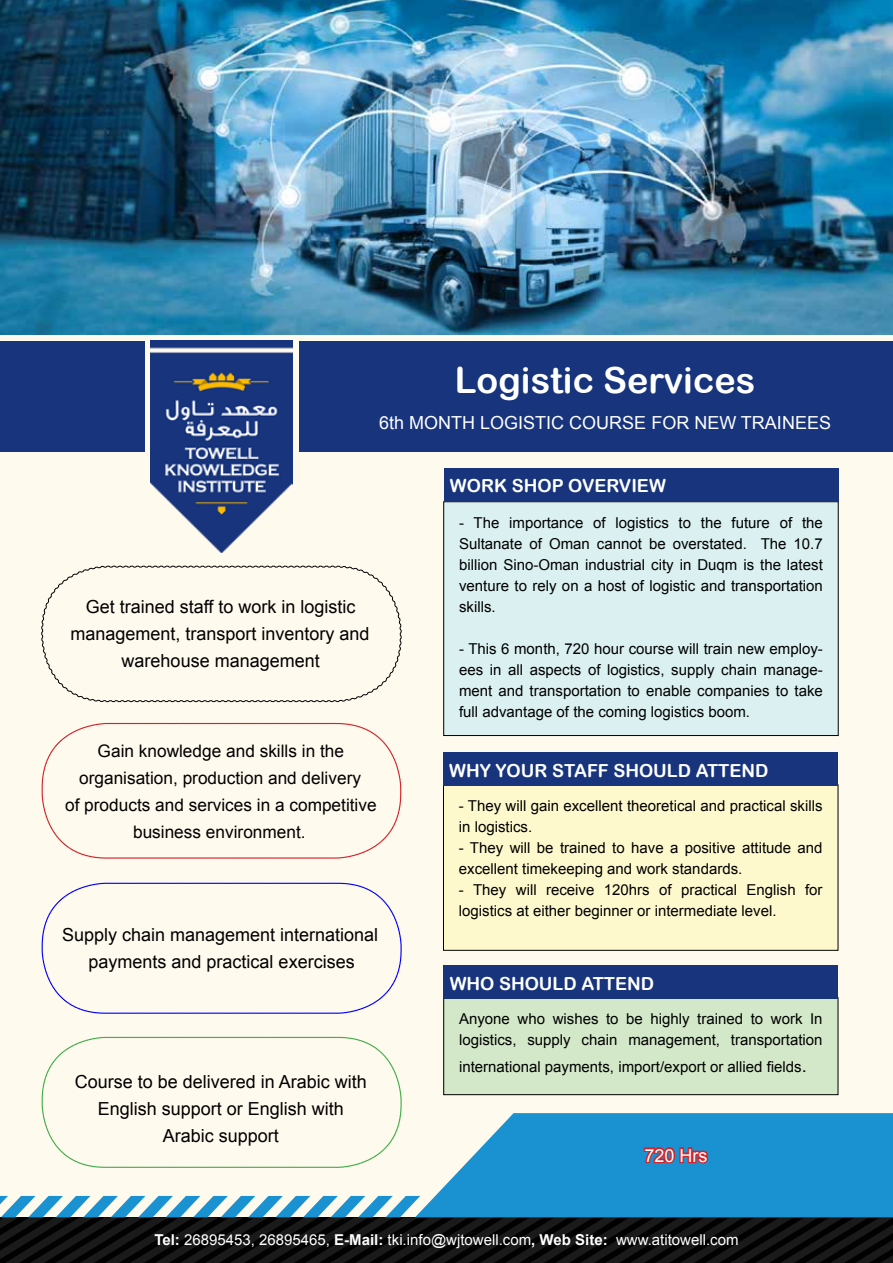
<style>
.page{position:relative;width:893px;height:1263px;background:#fffaee}
.page>*{position:absolute;margin:0;border:0;box-sizing:border-box;transform-origin:0 0}
.t1{font:36px "Arial Rounded MT Bold";color:#fff}
.t2{font:18px/27px "Arial";color:#000;text-align:center}
.t3{font:18px "Arial Rounded MT Bold";color:#fff}
.t4{font:18px "Arial";color:#fff}
.t5{font:17.25px/27px "Arial";color:#000;text-align:center}
.t6{font:15px/21px "Arial";color:#000}
.t7{font:15px "Arial";color:#fff}
.s1{font-size:18px}
.s2{font-weight:700}
</style>
<div class="page">
<svg style="left:415px;top:1113px;width:478px;height:83px;background:#379fd4"></svg>
<svg style="left:0;top:1196px;width:893px;height:67px;background:#22404f"></svg>
<img style="left:0;top:0;width:893px;height:335px">
<div style="left:299px;top:341px;width:594px;height:110px;background:#17347c"></div>
<div style="left:0;top:341px;width:144px;height:111px;background:#17347c"></div>
<svg style="left:42px;top:1037px;width:359px;height:130px"></svg>
<svg style="left:642px;top:1145px;width:69px;height:20px"></svg>
<div style="left:444px;top:998px;width:394px;height:97px;background:#d2e8c8"></div>
<div style="left:443px;top:997px;width:395px;height:98px;border:1px solid #000"></div>
<div style="left:444px;top:502px;width:394px;height:233px;background:#dbf0f0"></div>
<div style="left:443px;top:501px;width:396px;height:235px;border:1px solid #000"></div>
<div style="left:443px;top:785px;width:395px;height:165px;background:#fef9cc"></div>
<div style="left:443px;top:784px;width:395px;height:167px;border:1px solid #000"></div>
<svg style="left:42px;top:723px;width:359px;height:135px"></svg>
<svg style="left:41px;top:565px;width:361px;height:137px"></svg>
<svg style="left:42px;top:883px;width:359px;height:130px"></svg>
<div style="left:444px;top:469px;width:395px;height:33px;background:#17347c"></div>
<div style="left:443px;top:752px;width:395px;height:33px;background:#17347c"></div>
<div style="left:444px;top:965px;width:394px;height:33px;background:#17347c"></div>
<img style="left:151px;top:341px;width:141px;height:212px">
<h1 class="t1" style="left:455px;top:359px;width:302px">Logistic Services</h1>
<p class="t4" style="left:379px;top:411px;width:453px">6th MONTH LOGISTIC COURSE FOR NEW TRAINEES</p>
<p class="t2" style="left:70px;top:594px;width:301px">Get trained staff to work in logistic management, transport inventory and warehouse management</p>
<p class="t5" style="left:65px;top:737px;width:313px">Gain knowledge and skills in the organisation, production and delivery<br>of products and services in a competitive business environment.</p>
<p class="t2" style="left:62px;top:922px;width:318px">Supply chain management international payments and practical exercises</p>
<p class="t2" style="left:75px;top:1068px;width:294px">Course to be delivered in Arabic with<br>English support or English with<br>Arabic support</p>
<p class="t3" style="left:450px;top:475px;width:218px">WORK SHOP OVERVIEW</p>
<p class="t6" style="left:459px;top:512px;width:365px;text-align:justify">- The importance of logistics to the future of the Sultanate of Oman cannot be overstated. The 10.7 billion Sino-Oman industrial city in Duqm is the latest venture to rely on a host of logistic and transportation skills.</p>
<p class="t6" style="left:459px;top:638px;width:365px;text-align:justify">- This 6 month, 720 hour course will train new employ&shy;ees in all aspects of logistics, supply chain manage&shy;ment and transportation to enable companies to take full advantage of the coming logistics boom.</p>
<p class="t3" style="left:449px;top:760px;width:321px">WHY YOUR STAFF SHOULD ATTEND</p>
<p class="t6" style="left:459px;top:795px;width:365px">- They will gain excellent theoretical and practical skills in logistics.</p>
<p class="t6" style="left:459px;top:837px;width:365px">- They will be trained to have a positive attitude and excellent timekeeping and work standards.</p>
<p class="t6" style="left:459px;top:879px;width:365px">- They will receive 120hrs of practical English for logistics at either beginner or intermediate level.</p>
<p class="t3" style="left:450px;top:973px;width:206px">WHO SHOULD ATTEND</p>
<p class="t6" style="left:459px;top:1008px;width:365px">Anyone who wishes to be highly trained to work In logistics, supply chain management, transportation</p>
<p class="t6" style="left:459px;top:1056px;width:349px">international payments, import/export or allied fields<span class="s1">.</span></p>
<p class="t4" style="left:644px;top:1143px;width:65px">720 Hrs</p>
<p class="t7" style="left:154px;top:1229px;width:586px"><span class="s2">Tel:</span> 26895453, 26895465, <span class="s2">E-Mail:</span> tki.info@wjtowell.com<span class="s2">, Web Site:</span> www.atitowell.com</p>
</div>
